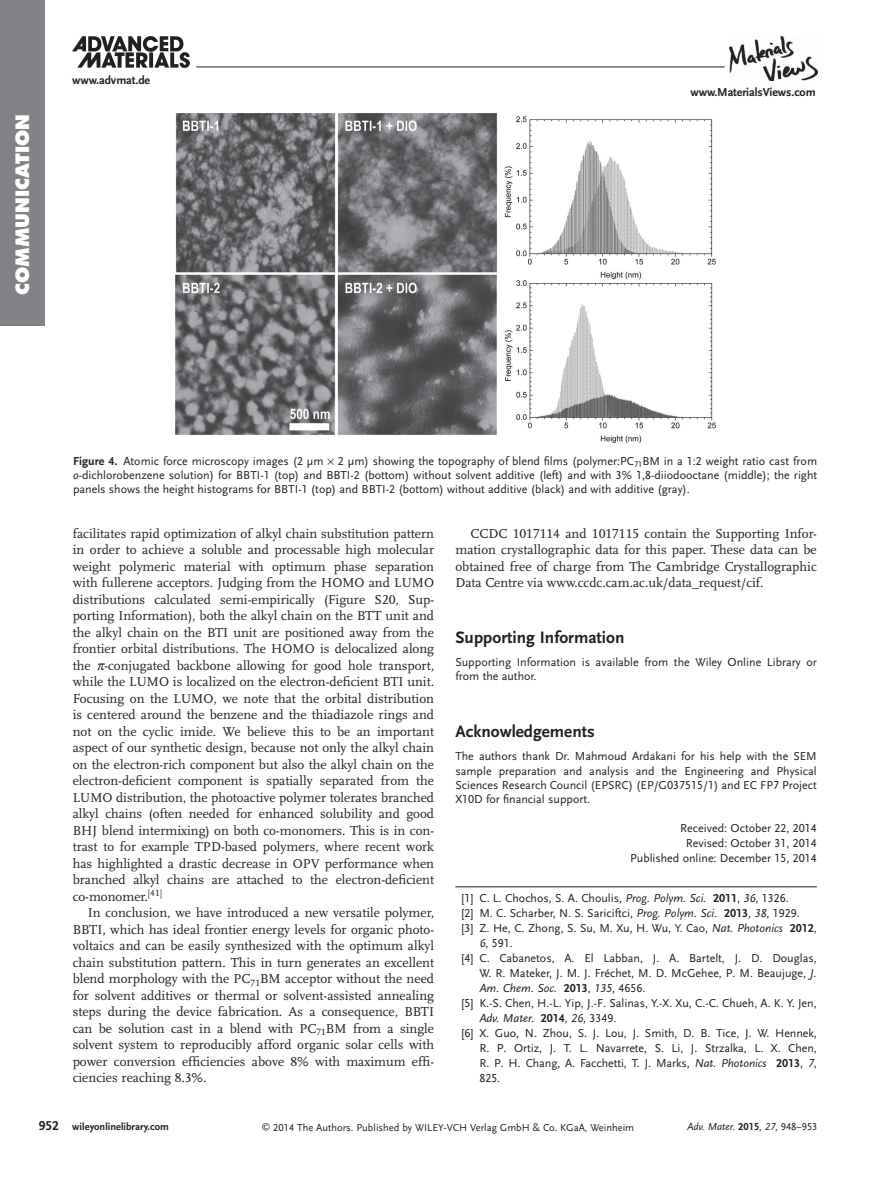
<style>
.page{position:relative;width:893px;height:1191px;background:#fff}
.page>*{position:absolute;margin:0;border:0;box-sizing:border-box;transform-origin:0 0}
.t1{font:800 18px "Futura";letter-spacing:.005em;color:#fff}
.t2{font:700 17.25px "Scala Sans LF";color:#231f20}
.t3{font:13.5px/16.5px "Scala LF";color:#231f20;text-align:justify}
.t4{font:12px/14.2px "Scala Sans LF";color:#231f20;text-align:justify}
.t5{font:italic 12px "Scala Sans LF";color:#231f20}
.t6{font:700 12px "Scala Sans LF";letter-spacing:-.01em;color:#231f20}
.t7{font:10.5px "Scala Sans LF";color:#231f20}
.t8{font:700 10.5px "Scala Sans LF";color:#231f20}
.t9{font:italic 10.5px "Scala Sans LF";color:#231f20}
.s1{font-weight:700}
.s2{font-style:italic}
.s3{font-weight:700;font-style:normal}
.s4{font-style:normal}
.s5{font-size:13.5px}
.s6{font-size:9px}
</style>
<div class="page">
<hr style="left:196px;top:67px;width:529px;height:1px;background:#231f20">
<img style="left:72px;top:36px;width:117px;height:32px">
<img style="left:729px;top:36px;width:88px;height:45px">
<div style="left:0;top:0;width:45px;height:325px;background:#808285"></div>
<hr style="left:455px;top:886px;width:362px;height:1px;background:#231f20">
<img style="left:175px;top:114px;width:540px;height:329px">
<h1 class="t1" style="left:15px;top:295px;width:183px;rotate:-90deg">COMMUNICATION</h1>
<p class="t6" style="left:72px;top:74px;width:79px">www.advmat.de</p>
<p class="t6" style="left:690px;top:87px;width:127px">www.MaterialsViews.com</p>
<p class="t4" style="left:73px;top:454px;width:746px"><span class="s1">Figure 4.</span> Atomic force microscopy images (2 µm 2 µm) showing the topography of blend films (polymer:PC <sub>71</sub> BM in a 1:2 weight ratio cast from <span class="s2">o</span> -dichlorobenzene solution) for BBTI-1 (top) and BBTI-2 (bottom) without solvent additive (left) and with 3% 1,8-diiodooctane (middle); the right panels shows the height histograms for BBTI-1 (top) and BBTI-2 (bottom) without additive (black) and with additive (gray).</p>
<p class="t3" style="left:73px;top:526px;width:363px">facilitates rapid optimization of alkyl chain substitution pattern in order to achieve a soluble and processable high molecular weight polymeric material with optimum phase separation with fullerene acceptors. Judging from the HOMO and LUMO distributions calculated semi-empirically (Figure S20, Sup&shy;porting Information), both the alkyl chain on the BTT unit and the alkyl chain on the BTI unit are positioned away from the frontier orbital distributions. The HOMO is delocalized along the -conjugated backbone allowing for good hole transport, while the LUMO is localized on the electron-deficient BTI unit.<br>Focusing on the LUMO, we note that the orbital distribution is centered around the benzene and the thiadiazole rings and not on the cyclic imide. We believe this to be an important aspect of our synthetic design, because not only the alkyl chain on the electron-rich component but also the alkyl chain on the electron-deficient component is spatially separated from the LUMO distribution, the photoactive polymer tolerates branched alkyl chains (often needed for enhanced solubility and good BHJ blend intermixing) on both co-monomers. This is in con&shy;trast to for example TPD-based polymers, where recent work has highlighted a drastic decrease in OPV performance when branched alkyl chains are attached to the electron-deficient co-monomer. <sup>[</sup> <sup>41</sup> <sup>]</sup></p>
<p class="t3" style="left:73px;top:905px;width:363px;text-indent:15px">In conclusion, we have introduced a new versatile polymer, BBTI, which has ideal frontier energy levels for organic photo&shy;voltaics and can be easily synthesized with the optimum alkyl chain substitution pattern. This in turn generates an excellent blend morphology with the PC <sub>71</sub> BM acceptor without the need for solvent additives or thermal or solvent-assisted annealing steps during the device fabrication. As a consequence, BBTI can be solution cast in a blend with PC <sub>71</sub> BM from a single solvent system to reproducibly afford organic solar cells with power conversion efficiencies above 8% with maximum effi&shy;ciencies reaching 8.3%.</p>
<p class="t3" style="left:455px;top:526px;width:363px;text-indent:15px">CCDC 1017114 and 1017115 contain the Supporting Infor&shy;mation crystallographic data for this paper. These data can be obtained free of charge from The Cambridge Crystallographic Data Centre via www.ccdc.cam.ac.uk/data request/cif .</p>
<p class="t2" style="left:455px;top:629px;width:171px">Supporting Information</p>
<p class="t4" style="left:455px;top:655px;width:363px">Supporting Information is available from the Wiley Online Library or from the author.</p>
<p class="t2" style="left:455px;top:723px;width:141px">Acknowledgements</p>
<p class="t4" style="left:455px;top:750px;width:363px">The authors thank Dr. Mahmoud Ardakani for his help with the SEM sample preparation and analysis and the Engineering and Physical Sciences Research Council (EPSRC) (EP/G037515/1) and EC FP7 Project X10D for financial support.</p>
<p class="t4" style="left:630px;top:821px;width:188px;line-height:15px;text-align:right">Received: October 22, 2014<br>Revised: October 31, 2014<br>Published online: December 15, 2014</p>
<p class="t4" style="left:461px;top:891px;width:329px">[1] C. L. Chochos , S. A. Choulis , <span class="s2">Prog. Polym. Sci.</span> <span class="s1">2011</span> , <span class="s2">36</span> , 1326 .</p>
<p class="t4" style="left:461px;top:906px;width:340px">[2] M. C. Scharber , N. S. Sariciftci , <span class="s2">Prog. Polym. Sci.</span> <span class="s1">2013</span> , <span class="s2">38</span> , 1929 .</p>
<p class="t4" style="left:461px;top:921px;width:357px">[3] Z. He , C. Zhong , S. Su , M. Xu , H. Wu , Y. Cao , <span class="s2">Nat. Photonics</span> <span class="s1">2012</span> ,</p>
<p class="t4" style="left:479px;top:936px;width:35px"><span class="s2">6</span> , 591 .</p>
<p class="t4" style="left:461px;top:951px;width:357px">[4] C. Cabanetos , A. El Labban , J. A. Bartelt , J. D. Douglas ,</p>
<p class="t4" style="left:479px;top:966px;width:339px">W. R. Mateker , J. M. J. Fréchet , M. D. McGehee , P. M. Beaujuge , <span class="s2">J.</span></p>
<p class="t5" style="left:479px;top:983px;width:168px">Am. Chem. Soc. <span class="s3">2013</span> <span class="s4">,</span> 135 <span class="s4">, 4656 .</span></p>
<p class="t4" style="left:461px;top:996px;width:357px">[5] K.-S. Chen , H.-L. Yip , J.-F. Salinas , Y.-X. Xu , C.-C. Chueh , A. K. Y. Jen ,</p>
<p class="t5" style="left:479px;top:1013px;width:139px">Adv. Mater. <span class="s3">2014</span> <span class="s4">,</span> 26 <span class="s4">, 3349 .</span></p>
<p class="t4" style="left:462px;top:1026px;width:357px">[6] X. Guo , N. Zhou , S. J. Lou , J. Smith , D. B. Tice , J. W. Hennek ,</p>
<p class="t4" style="left:479px;top:1041px;width:339px">R. P. Ortiz , J. T. L. Navarrete , S. Li , J. Strzalka , L. X. Chen ,</p>
<p class="t4" style="left:479px;top:1056px;width:339px">R. P. H. Chang , A. Facchetti , T. J. Marks , <span class="s2">Nat. Photonics</span> <span class="s1">2013</span> , <span class="s2">7</span> ,</p>
<p class="t4" style="left:479px;top:1071px;width:22px">825 .</p>
<p class="t8" style="left:39px;top:1122px;width:132px"><span class="s5">952</span> wileyonlinelibrary.com</p>
<p class="t7" style="left:261px;top:1122px;width:374px"><span class="s6">©</span> 2014 The Authors. Published by WILEY-VCH Verlag GmbH &amp; Co. KGaA, Weinheim</p>
<p class="t9" style="left:687px;top:1122px;width:132px">Adv. Mater. <span class="s3">2015</span><span class="s4">,</span> 27<span class="s4">, 948–953</span></p>
</div>
